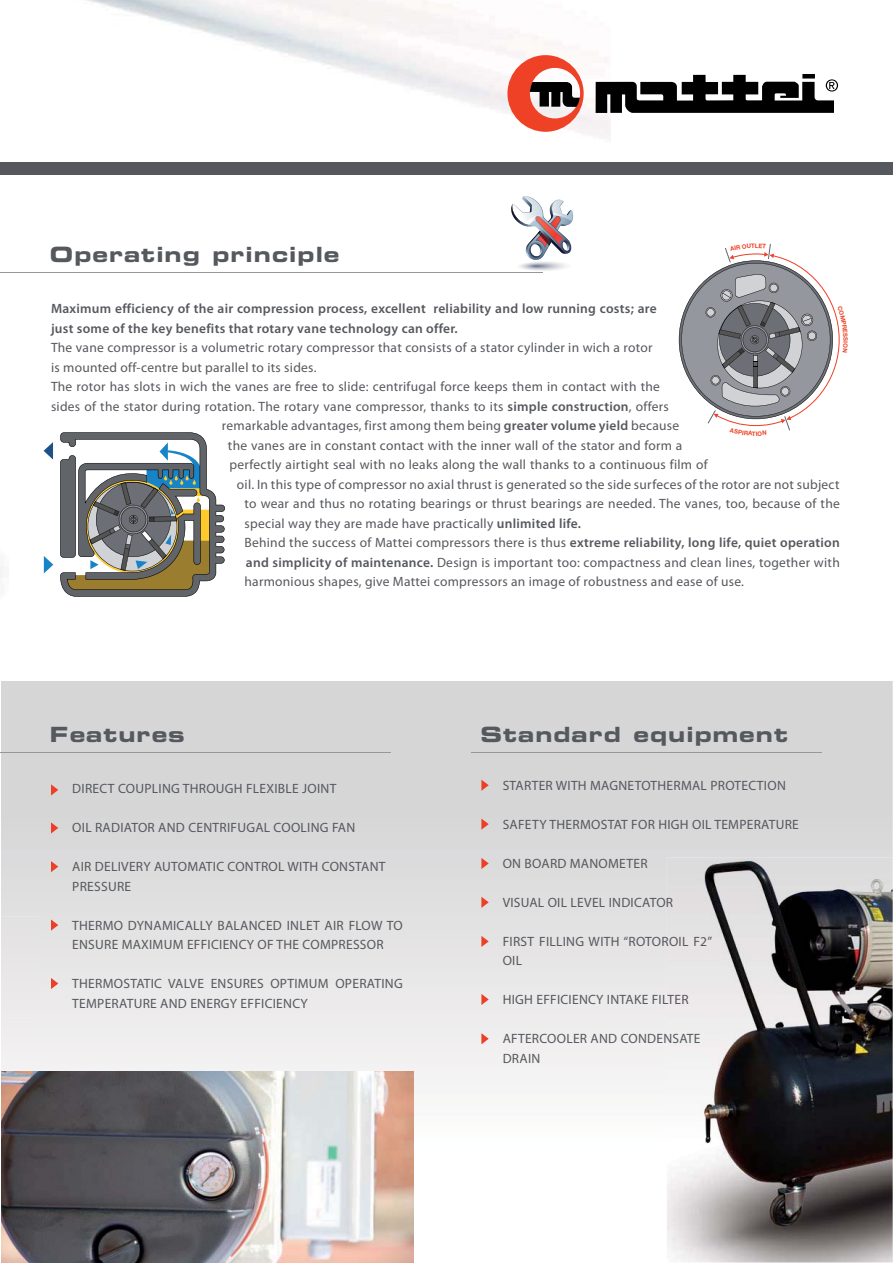
<style>
.page{position:relative;width:893px;height:1263px;background:#fff}
.page>*{position:absolute;margin:0;border:0;box-sizing:border-box;transform-origin:0 0}
.t1{font:21px "Eurostile LT Std Bold Ex 2";letter-spacing:.05em;color:#55585d}
.t2{font:13.5px/19.5px "Myriad Pro";letter-spacing:.02em;color:#55585d}
.t3{font:600 13.5px/19.5px "Myriad Pro";letter-spacing:.02em;color:#55585d}
.t4{font:700 6.15px "Helvetica Neue";color:#ee4125}
.s1{font-weight:600}
</style>
<div class="page">
<svg style="left:1px;top:681px;width:892px;height:404px;background:#dedede"></svg>
<div style="left:0;top:162px;width:893px;height:13px;background:#55585d"></div>
<svg style="left:507px;top:55px;width:77px;height:77px"></svg>
<svg style="left:802px;top:74px;width:13px;height:1px"></svg>
<svg style="left:596px;top:75px;width:242px;height:38px"></svg>
<svg style="left:44px;top:556px;width:9px;height:17px"></svg>
<svg style="left:44px;top:442px;width:9px;height:18px"></svg>
<svg style="left:60px;top:432px;width:165px;height:165px"></svg>
<img style="left:667px;top:857px;width:226px;height:406px">
<div style="left:1px;top:916px;width:38px;height:155px;background:#ebe9e9"></div>
<img style="left:1px;top:1071px;width:413px;height:192px">
<svg style="left:511px;top:196px;width:63px;height:75px"></svg>
<hr style="left:0;top:272px;width:542px;height:1px;background:#94989e">
<svg style="left:51px;top:784px;width:7px;height:12px"></svg>
<svg style="left:51px;top:822px;width:7px;height:12px"></svg>
<svg style="left:51px;top:861px;width:7px;height:11px"></svg>
<svg style="left:51px;top:919px;width:7px;height:12px"></svg>
<svg style="left:51px;top:978px;width:7px;height:11px"></svg>
<svg style="left:481px;top:780px;width:8px;height:11px"></svg>
<svg style="left:481px;top:819px;width:8px;height:11px"></svg>
<svg style="left:481px;top:858px;width:8px;height:11px"></svg>
<svg style="left:481px;top:897px;width:8px;height:11px"></svg>
<svg style="left:481px;top:994px;width:8px;height:11px"></svg>
<svg style="left:481px;top:936px;width:8px;height:11px"></svg>
<svg style="left:481px;top:1033px;width:8px;height:11px"></svg>
<hr style="left:0;top:752px;width:391px;height:1px;background:#94989e">
<hr style="left:471px;top:752px;width:350px;height:1px;background:#94989e">
<svg style="left:679px;top:244px;width:161px;height:187px"></svg>
<h1 class="t1" style="left:50px;top:246px;width:291px">Operating principle</h1>
<p class="t3" style="left:51px;top:300px;width:607px">Maximum efficiency of the air compression process, excellent reliability and low running costs; are just some of the key benefits that rotary vane technology can offer.</p>
<p class="t2" style="left:51px;top:339px;width:603px">The vane compressor is a volumetric rotary compressor that consists of a stator cylinder in wich a rotor</p>
<p class="t2" style="left:51px;top:358px;width:267px">is mounted off-centre but parallel to its sides.</p>
<p class="t2" style="left:51px;top:378px;width:610px">The rotor has slots in wich the vanes are free to slide: centrifugal force keeps them in contact with the</p>
<p class="t2" style="left:51px;top:397px;width:619px">sides of the stator during rotation. The rotary vane compressor, thanks to its <span class="s1">simple construction</span>, offers</p>
<p class="t2" style="left:222px;top:417px;width:459px">remarkable advantages, first among them being <span class="s1">greater volume yield</span> because</p>
<p class="t2" style="left:228px;top:436px;width:456px">the vanes are in constant contact with the inner wall of the stator and form a</p>
<p class="t2" style="left:229px;top:456px;width:480px">perfectly airtight seal with no leaks along the wall thanks to a continuous film of</p>
<p class="t2" style="left:237px;top:475px;width:604px">oil. In this type of compressor no axial thrust is generated so the side surfeces of the rotor are not subject</p>
<p class="t2" style="left:244px;top:495px;width:597px">to wear and thus no rotating bearings or thrust bearings are needed. The vanes, too, because of the</p>
<p class="t2" style="left:244px;top:514px;width:338px">special way they are made have practically <span class="s1">unlimited life.</span></p>
<p class="t2" style="left:244px;top:534px;width:597px">Behind the success of Mattei compressors there is thus <span class="s1">extreme reliability, long life, quiet operation</span></p>
<p class="t2" style="left:246px;top:553px;width:595px"><span class="s1">and simplicity of maintenance.</span> Design is important too: compactness and clean lines, together with</p>
<p class="t2" style="left:244px;top:573px;width:501px">harmonious shapes, give Mattei compressors an image of robustness and ease of use.</p>
<p class="t4" style="left:756px;top:431px;width:3px">I</p>
<h1 class="t1" style="left:50px;top:726px;width:136px">Features</h1>
<p class="t2" style="left:72px;top:780px;width:266px">DIRECT COUPLING THROUGH FLEXIBLE JOINT</p>
<p class="t2" style="left:72px;top:819px;width:284px">OIL RADIATOR AND CENTRIFUGAL COOLING FAN</p>
<p class="t2" style="left:72px;top:858px;width:315px">AIR DELIVERY AUTOMATIC CONTROL WITH CONSTANT<br>PRESSURE</p>
<p class="t2" style="left:72px;top:916px;width:332px">THERMO DYNAMICALLY BALANCED INLET AIR FLOW TO<br>ENSURE MAXIMUM EFFICIENCY OF THE COMPRESSOR</p>
<p class="t2" style="left:72px;top:975px;width:332px">THERMOSTATIC VALVE ENSURES OPTIMUM OPERATING<br>TEMPERATURE AND ENERGY EFFICIENCY</p>
<h1 class="t1" style="left:480px;top:726px;width:309px">Standard equipment</h1>
<p class="t2" style="left:503px;top:776px;width:285px">STARTER WITH MAGNETOTHERMAL PROTECTION</p>
<p class="t2" style="left:503px;top:815px;width:298px">SAFETY THERMOSTAT FOR HIGH OIL TEMPERATURE</p>
<p class="t2" style="left:503px;top:854px;width:146px">ON BOARD MANOMETER</p>
<p class="t2" style="left:503px;top:893px;width:172px">VISUAL OIL LEVEL INDICATOR</p>
<p class="t2" style="left:503px;top:932px;width:211px">FIRST FILLING WITH “ROTOROIL F2”<br>OIL</p>
<p class="t2" style="left:503px;top:991px;width:188px">HIGH EFFICIENCY INTAKE FILTER</p>
<p class="t2" style="left:503px;top:1030px;width:199px">AFTERCOOLER AND CONDENSATE<br>DRAIN</p>
</div>
